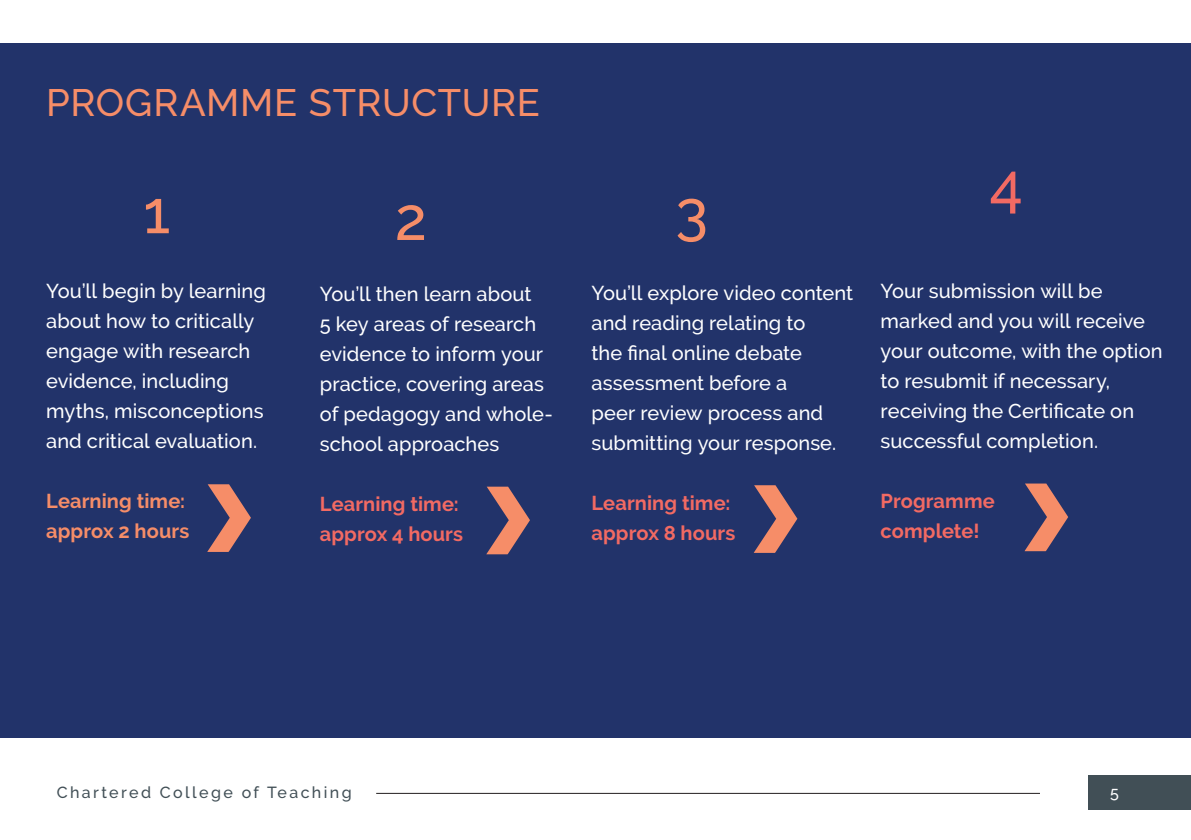
<style>
.page{position:relative;width:1191px;height:840px;background:#fff}
.page>*{position:absolute;margin:0;border:0;box-sizing:border-box;transform-origin:0 0}
.t1{font:500 60px "Raleway";color:#f68d68}
.t2{font:500 60px "Raleway";color:#f26a63}
.t3{font:500 38px "Raleway";letter-spacing:.02em;color:#f68d68}
.Paragraph_Text_White{font:500 20px/30px "Raleway";letter-spacing:.005em;color:#fff}
.Paragraph_Text_White-2{font:700 20px "Raleway";letter-spacing:.005em;color:#f26a63}
.Paragraph_Text_White-3{font:700 20px "Raleway";letter-spacing:.005em;color:#f68d68}
.t4{font:500 16px "Raleway";letter-spacing:.15em;color:#414f56}
.t5{font:500 16px "Raleway";color:#fff}
</style>
<div class="page">
<div style="left:0;top:43px;width:1191px;height:694px;background:#22336a"></div>
<svg style="left:207px;top:484px;width:44px;height:67px"></svg>
<svg style="left:486px;top:486px;width:44px;height:68px"></svg>
<svg style="left:754px;top:485px;width:43px;height:67px"></svg>
<svg style="left:1024px;top:483px;width:44px;height:68px"></svg>
<div style="left:1089px;top:774px;width:102px;height:34px;background:#414f56"></div>
<hr style="left:376px;top:792px;width:664px;height:1px;background:#231f20">
<p class="t3" style="left:46px;top:80px;width:495px">PROGRAMME STRUCTURE</p>
<p class="t1" style="left:143px;top:177px;width:28px">1</p>
<p class="t1" style="left:395px;top:184px;width:34px">2</p>
<p class="t1" style="left:675px;top:177px;width:34px">3</p>
<p class="Paragraph_Text_White" style="left:46px;top:276px;width:221px">You’ll begin by learning about how to critically engage with research evidence, including myths, misconceptions and critical evaluation.</p>
<p class="Paragraph_Text_White-3" style="left:46px;top:489px;width:140px">Learning time:</p>
<p class="Paragraph_Text_White-3" style="left:46px;top:519px;width:145px">approx 2 hours</p>
<p class="Paragraph_Text_White" style="left:320px;top:279px;width:234px">You’ll then learn about<br>5 key areas of research evidence to inform your practice, covering areas of pedagogy and whole&shy;school approaches</p>
<p class="Paragraph_Text_White-2" style="left:320px;top:492px;width:140px">Learning time:</p>
<p class="Paragraph_Text_White-2" style="left:320px;top:522px;width:145px">approx 4 hours</p>
<p class="Paragraph_Text_White" style="left:591px;top:277px;width:263px">You’ll explore video content and reading relating to<br>the final online debate assessment before a<br>peer review process and submitting your response.</p>
<p class="Paragraph_Text_White-2" style="left:591px;top:491px;width:140px">Learning time:</p>
<p class="Paragraph_Text_White-2" style="left:591px;top:521px;width:145px">approx 8 hours</p>
<p class="t2" style="left:989px;top:150px;width:35px">4</p>
<p class="Paragraph_Text_White" style="left:880px;top:276px;width:283px">Your submission will be marked and you will receive your outcome, with the option to resubmit if necessary, receiving the Certificate on successful completion.</p>
<p class="Paragraph_Text_White-2" style="left:880px;top:489px;width:116px">Programme</p>
<p class="Paragraph_Text_White-2" style="left:880px;top:519px;width:101px">complete!</p>
<p class="t4" style="left:57px;top:782px;width:296px">Chartered College of Teaching</p>
<p class="t5" style="left:1110px;top:782px;width:10px">5</p>
</div>
